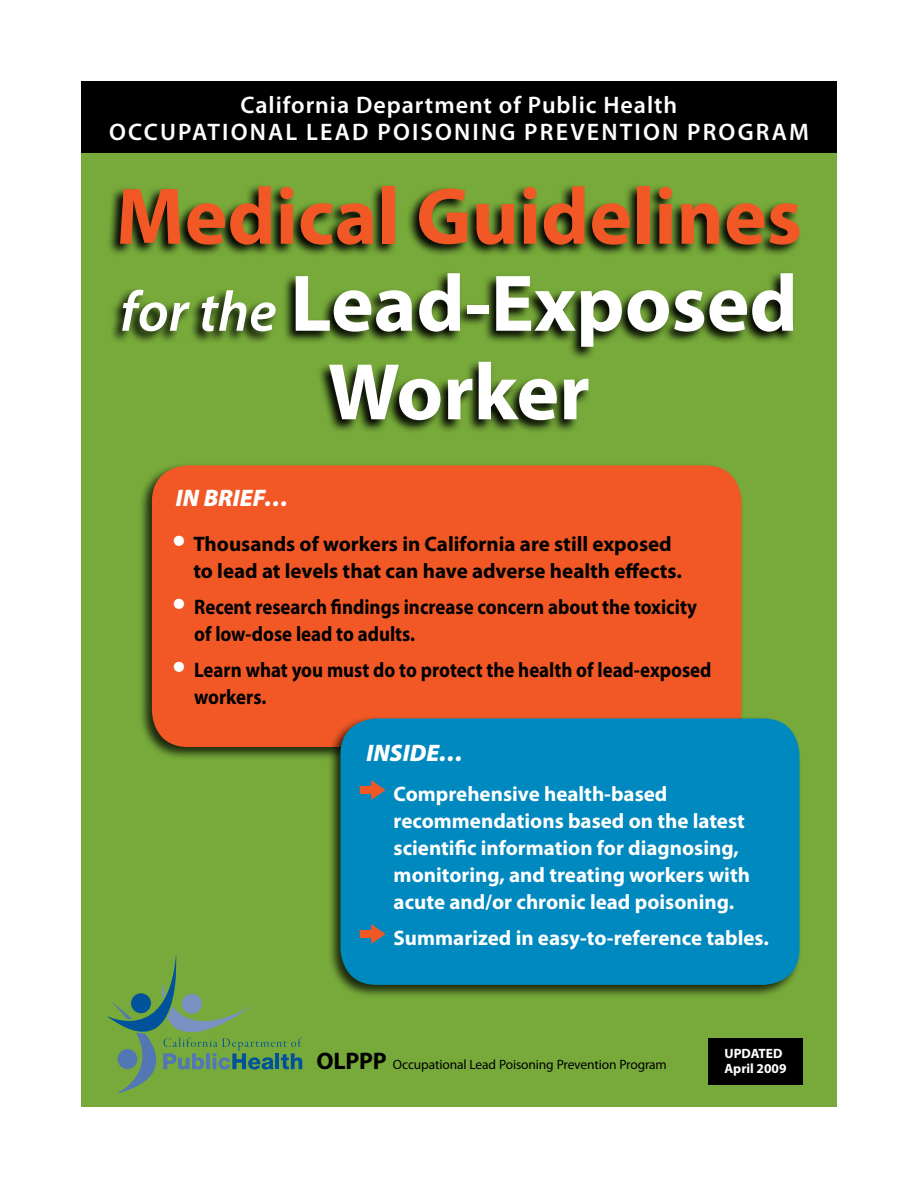
<style>
.page{position:relative;width:918px;height:1188px;background:#fff}
.page>*{position:absolute;margin:0;border:0;box-sizing:border-box;transform-origin:0 0}
.t1{font:700 81px/87.8px "Myriad Pro";color:#fff;text-align:center}
.t2{font:600 24px/27px "Myriad Pro";letter-spacing:.09em;color:#fff;text-align:center}
.t3{font:italic 900 24px "Myriad Pro";color:#fff}
.t4{font:700 21px/27px "Myriad Pro";color:#fff}
.t5{font:700 21px/27px "Myriad Pro";color:#000;scale:.9 1}
.t6{font:700 21px/27px "Myriad Pro";color:#000}
.t7{font:13.5px "Myriad Pro";letter-spacing:-.01em;color:#000}
.t8{font:700 13.5px/15px "Myriad Pro";color:#fff}
.s1{color:#f15826}
.s2{font-weight:600;font-style:italic;font-size:57px}
.s3{font-size:39px;color:#fff}
.s4{font-family:"Zeal";font-weight:400;font-size:36px;color:#f15826}
.s5{font-weight:700;font-size:24px}
</style>
<div class="page">
<div style="left:81px;top:136px;width:756px;height:971px;background:#77aa3a"></div>
<div style="left:81px;top:81px;width:756px;height:72px;background:#000"></div>
<svg style="left:107px;top:955px;width:195px;height:139px"></svg>
<svg style="left:109px;top:185px;width:690px;height:246px"></svg>
<div style="left:138px;top:462px;width:606px;height:299px;background:#000;opacity:.75"></div>
<div style="left:152px;top:465px;width:589px;height:282px;background:#f15826;border-radius:36px"></div>
<div style="left:327px;top:716px;width:476px;height:283px;background:#000;opacity:.75"></div>
<div style="left:340px;top:718px;width:460px;height:267px;background:#0089be;border-radius:36px"></div>
<div style="left:708px;top:1039px;width:95px;height:46px;background:#000"></div>
<p class="t2" style="left:109px;top:90px;width:701px">CALIFORNIA DEPARTMENT OF PUBLIC HEALTH<br>OCCUPATIONAL LEAD POISONING PREVENTION PROGRAM</p>
<h1 class="t1" style="left:116px;top:170px;width:688px"><span class="s1">Medical Guidelines </span><span class="s2">for the</span> Lead-Exposed<br>Worker</h1>
<p class="t3" style="left:176px;top:481px;width:114px">IN BRIEF…</p>
<p class="t6" style="left:193px;top:529px;width:490px;text-indent:-21px"><span class="s3">•</span> Thousands of workers in California are still exposed to lead at levels that can have adverse health effects.</p>
<p class="t5" style="left:194px;top:592px;width:560px;text-indent:-22px"><span class="s3">•</span> Recent research findings increase concern about the toxicity of low-dose lead to adults.</p>
<p class="t5" style="left:194px;top:655px;width:576px;text-indent:-22px"><span class="s3">•</span> Learn what you must do to protect the health of lead-exposed workers.</p>
<p class="t3" style="left:367px;top:736px;width:98px">INSIDE…</p>
<p class="t4" style="left:394px;top:780px;width:358px;text-indent:-37px"><span class="s4">k</span> Comprehensive health-based recommendations based on the latest scientific information for diagnosing, monitoring, and treating workers with acute and/or chronic lead poisoning.</p>
<p class="t4" style="left:356px;top:924px;width:414px"><span class="s4">k</span> Summarized in easy-to-reference tables.</p>
<p class="t7" style="left:317px;top:1056px;width:352px"><span class="s5">OLPPP</span> Occupational Lead Poisoning Prevention Program</p>
<p class="t8" style="left:724px;top:1045px;width:64px">UPDATED<br>April 2009</p>
</div>
